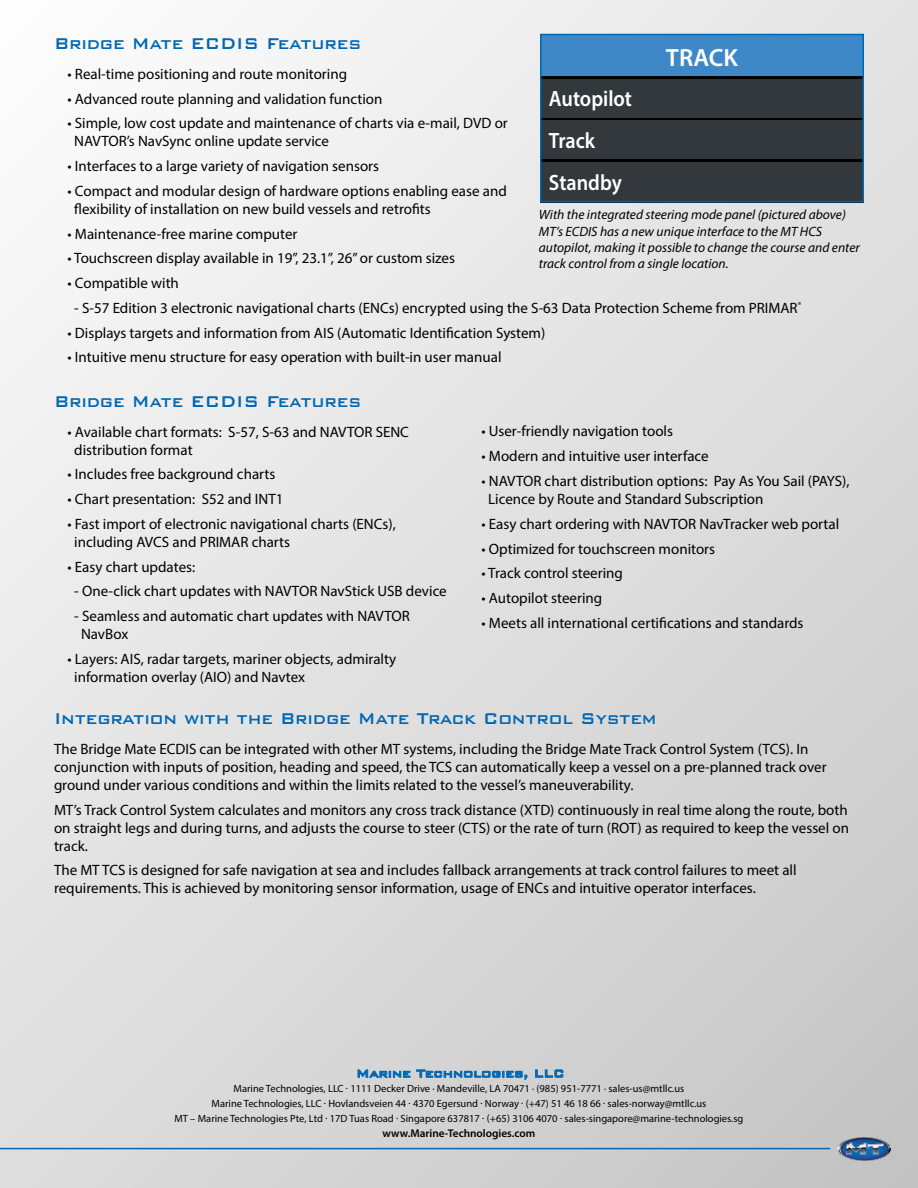
<style>
.page{position:relative;width:918px;height:1188px;background:#fff}
.page>*{position:absolute;margin:0;border:0;box-sizing:border-box;transform-origin:0 0}
.t1{font:600 24.9px "Myriad Pro";color:#fff}
.t2{font:600 22.2px/42.2px "Myriad Pro";color:#fff;scale:.91 1}
.t3{font:500 20.85px "Bank Gothic BT";letter-spacing:-.01em;color:#0067b2;scale:.92 1}
.t4{font:15px/18px "Myriad Pro";color:#000}
.t5{font:500 14.25px "Bank Gothic BT";color:#0067b2}
.t6{font:italic 13.5px/16.2px "Myriad Pro";color:#000}
.t7{font:600 11.25px "Myriad Pro";color:#000}
.t8{font:10.5px/14.7px "Myriad Pro";color:#000;text-align:center}
</style>
<div class="page">
<div style="left:0;top:0;width:918px;height:1188px;background:linear-gradient(to bottom,#f3f3f3,#cfcfcf)"></div>
<img style="left:837px;top:1137px;width:54px;height:23px">
<hr style="left:0;top:1148px;width:830px;height:1px;background:#0067b2">
<svg style="left:358px;top:1070px;width:52px;height:8px"></svg>
<svg style="left:416px;top:1070px;width:111px;height:10px"></svg>
<svg style="left:535px;top:1070px;width:28px;height:8px"></svg>
<div style="left:540px;top:34px;width:324px;height:168px;background:#000101"></div>
<div style="left:540px;top:36px;width:324px;height:40px;background:#3f88c8"></div>
<div style="left:540px;top:79px;width:324px;height:39px;background:#32383c"></div>
<div style="left:540px;top:120px;width:324px;height:39px;background:#32383c"></div>
<div style="left:540px;top:162px;width:324px;height:39px;background:#32383c"></div>
<div style="left:540px;top:34px;width:324px;height:168px;border:2px solid #0067b2"></div>
<h3 class="t3" style="left:54px;top:32px;width:335px">Bridge Mate ECDIS Features</h3>
<p class="t4" style="left:68px;top:64px;width:281px">• Real-time positioning and route monitoring</p>
<p class="t4" style="left:68px;top:89px;width:316px">• Advanced route planning and validation function</p>
<p class="t4" style="left:74px;top:114px;width:435px;text-indent:-7px">• Simple, low cost update and maintenance of charts via e-mail, DVD or<br>NAVTOR’s NavSync online update service</p>
<p class="t4" style="left:68px;top:157px;width:313px">• Interfaces to a large variety of navigation sensors</p>
<p class="t4" style="left:74px;top:181px;width:434px;text-indent:-7px">• Compact and modular design of hardware options enabling ease and flexibility of installation on new build vessels and retrofits</p>
<p class="t4" style="left:68px;top:224px;width:232px">• Maintenance-free marine computer</p>
<p class="t4" style="left:68px;top:249px;width:389px">• Touchscreen display available in 19”, 23.1”, 26” or custom sizes</p>
<p class="t4" style="left:68px;top:274px;width:113px">• Compatible with</p>
<p class="t4" style="left:74px;top:298px;width:729px">- S-57 Edition 3 electronic navigational charts (ENCs) encrypted using the S-63 Data Protection Scheme from PRIMAR<sup>®</sup></p>
<p class="t4" style="left:68px;top:323px;width:479px">• Displays targets and information from AIS (Automatic Identification System)</p>
<p class="t4" style="left:68px;top:348px;width:436px">• Intuitive menu structure for easy operation with built-in user manual</p>
<h1 class="t1" style="left:666px;top:42px;width:74px">TRACK</h1>
<h2 class="t2" style="left:549px;top:77px;width:93px">Autopilot<br>Track<br>Standby</h2>
<p class="t6" style="left:539px;top:207px;width:322px">With the integrated steering mode panel (pictured above)<br>MT’s ECDIS has a new unique interface to the MT HCS autopilot, making it possible to change the course and enter track control from a single location.</p>
<h3 class="t3" style="left:54px;top:390px;width:335px">Bridge Mate ECDIS Features</h3>
<p class="t4" style="left:74px;top:422px;width:336px;text-indent:-7px">• Available chart formats: S-57, S-63 and NAVTOR SENC distribution format</p>
<p class="t4" style="left:68px;top:465px;width:209px">• Includes free background charts</p>
<p class="t4" style="left:68px;top:490px;width:217px">• Chart presentation: S52 and INT1</p>
<p class="t4" style="left:74px;top:514px;width:323px;text-indent:-7px">• Fast import of electronic navigational charts (ENCs), including AVCS and PRIMAR charts</p>
<p class="t4" style="left:68px;top:557px;width:129px">• Easy chart updates:</p>
<p class="t4" style="left:74px;top:582px;width:374px">- One-click chart updates with NAVTOR NavStick USB device</p>
<p class="t4" style="left:81px;top:607px;width:330px;text-indent:-7px">- Seamless and automatic chart updates with NAVTOR<br>NavBox</p>
<p class="t4" style="left:74px;top:649px;width:324px;text-indent:-7px">• Layers: AIS, radar targets, mariner objects, admiralty information overlay (AIO) and Navtex</p>
<p class="t4" style="left:482px;top:422px;width:193px">• User-friendly navigation tools</p>
<p class="t4" style="left:482px;top:447px;width:229px">• Modern and intuitive user interface</p>
<p class="t4" style="left:488px;top:472px;width:363px;text-indent:-7px">• NAVTOR chart distribution options: Pay As You Sail (PAYS),<br>Licence by Route and Standard Subscription</p>
<p class="t4" style="left:482px;top:514px;width:359px">• Easy chart ordering with NAVTOR NavTracker web portal</p>
<p class="t4" style="left:482px;top:539px;width:235px">• Optimized for touchscreen monitors</p>
<p class="t4" style="left:482px;top:564px;width:143px">• Track control steering</p>
<p class="t4" style="left:482px;top:589px;width:122px">• Autopilot steering</p>
<p class="t4" style="left:482px;top:613px;width:324px">• Meets all international certifications and standards</p>
<h3 class="t3" style="left:54px;top:707px;width:657px">Integration with the Bridge Mate Track Control System</h3>
<p class="t4" style="left:54px;top:739px;width:774px">The Bridge Mate ECDIS can be integrated with other MT systems, including the Bridge Mate Track Control System (TCS). In conjunction with inputs of position, heading and speed, the TCS can automatically keep a vessel on a pre-planned track over ground under various conditions and within the limits related to the vessel’s maneuverability.</p>
<p class="t4" style="left:54px;top:800px;width:797px;text-align:justify">MT’s Track Control System calculates and monitors any cross track distance (XTD) continuously in real time along the route, both on straight legs and during turns, and adjusts the course to steer (CTS) or the rate of turn (ROT) as required to keep the vessel on track.</p>
<p class="t4" style="left:54px;top:861px;width:744px">The MT TCS is designed for safe navigation at sea and includes fallback arrangements at track control failures to meet all requirements. This is achieved by monitoring sensor information, usage of ENCs and intuitive operator interfaces.</p>
<p class="t5" style="left:356px;top:1066px;width:210px">Marine Technologies, LLC</p>
<p class="t8" style="left:175px;top:1081px;width:570px">Marine Technologies, LLC · 1111 Decker Drive · Mandeville, LA 70471 · (985) 951-7771 · sales-us@mtllc.us<br>Marine Technologies, LLC · Hovlandsveien 44 · 4370 Egersund · Norway · (+47) 51 46 18 66 · sales-norway@mtllc.us<br>MT – Marine Technologies Pte, Ltd · 17D Tuas Road · Singapore 637817 · (+65) 3106 4070 · sales-singapore@marine-technologies.sg</p>
<p class="t7" style="left:383px;top:1126px;width:154px">www.Marine-Technologies.com</p>
</div>
